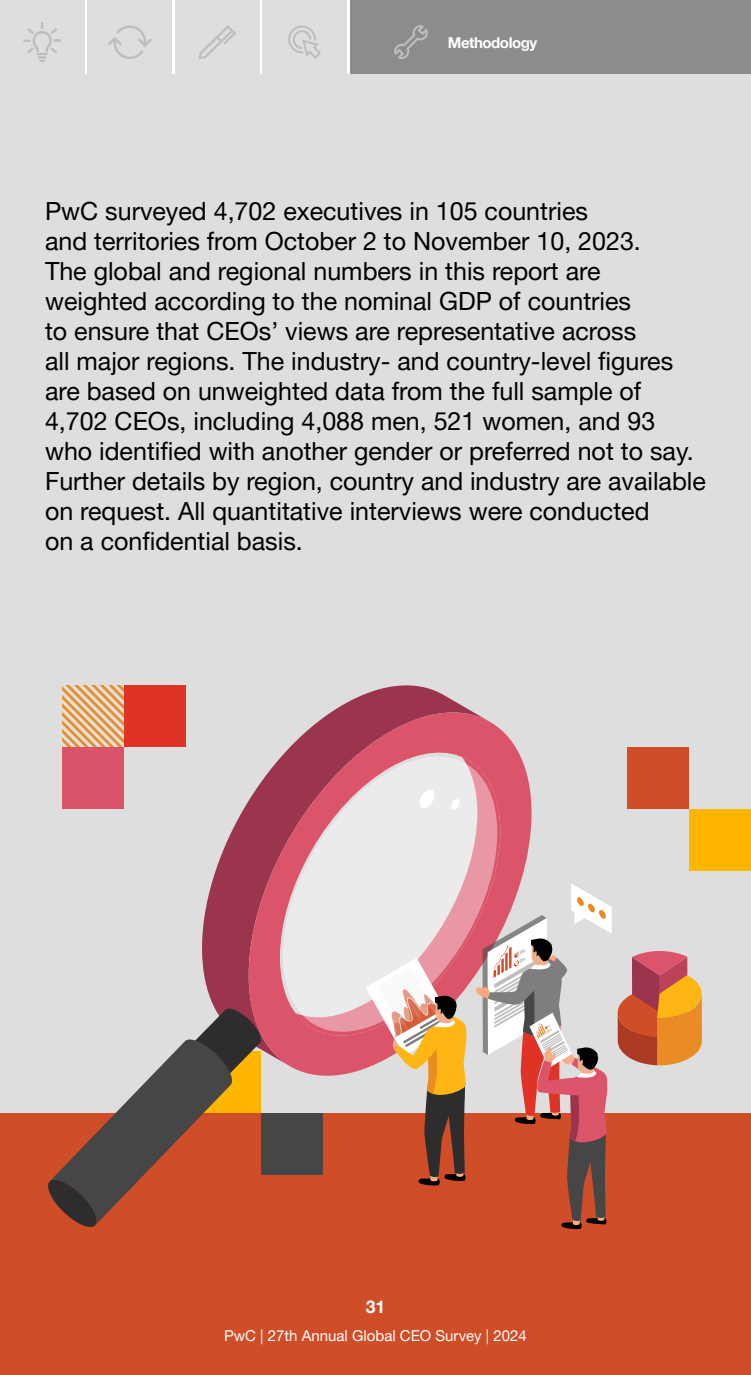
<style>
.page{position:relative;width:751px;height:1375px;background:#fff}
.page>*{position:absolute;margin:0;border:0;box-sizing:border-box;transform-origin:0 0}
.t1{font:25px/30px "Helvetica Neue LT Pro";color:#000101}
.t2{font:700 17.5px "Helvetica Neue LT Pro";color:#fff}
.t3{font:15px "Helvetica Neue LT Pro";color:#fff}
.t4{font:700 15px "Helvetica Neue LT Pro";letter-spacing:-.03em;color:#fff}
</style>
<div class="page">
<div style="left:350px;top:0;width:400px;height:84px;background:#8a8c8e"></div>
<div style="left:0;top:0;width:84px;height:84px;background:#dedede"></div>
<svg style="left:23px;top:22px;width:38px;height:40px"></svg>
<div style="left:88px;top:0;width:84px;height:84px;background:#dedede"></div>
<svg style="left:108px;top:25px;width:44px;height:34px"></svg>
<div style="left:175px;top:0;width:84px;height:84px;background:#dedede"></div>
<svg style="left:198px;top:25px;width:38px;height:34px"></svg>
<svg style="left:394px;top:25px;width:34px;height:34px"></svg>
<div style="left:262px;top:0;width:84px;height:84px;background:#dedede"></div>
<svg style="left:288px;top:25px;width:33px;height:34px"></svg>
<div style="left:0;top:75px;width:750px;height:1300px;background:#dedede"></div>
<div style="left:0;top:1113px;width:750px;height:262px;background:#cf4d27"></div>
<div style="left:260px;top:1113px;width:62px;height:62px;background:#464647"></div>
<div style="left:124px;top:685px;width:62px;height:62px;background:#df3326"></div>
<svg style="left:62px;top:685px;width:62px;height:124px"></svg>
<svg style="left:202px;top:685px;width:220px;height:324px"></svg>
<svg style="left:248px;top:687px;width:283px;height:389px"></svg>
<svg style="left:295px;top:757px;width:205px;height:287px"></svg>
<svg style="left:48px;top:1009px;width:213px;height:218px"></svg>
<svg style="left:283px;top:756px;width:214px;height:276px;fill:#ebebeb"></svg>
<svg style="left:419px;top:788px;width:15px;height:22px"></svg>
<svg style="left:450px;top:798px;width:9px;height:13px"></svg>
<svg style="left:365px;top:958px;width:101px;height:228px"></svg>
<svg style="left:475px;top:883px;width:227px;height:347px"></svg>
<div style="left:688px;top:809px;width:62px;height:62px;background:#ffb600"></div>
<div style="left:627px;top:747px;width:61px;height:62px;background:#cf4d27"></div>
<p class="t4" style="left:447px;top:33px;width:91px">Methodology</p>
<p class="t1" style="left:45px;top:195px;width:661px">PwC surveyed 4,702 executives in 105 countries<br>and territories from October 2 to November 10, 2023.<br>The global and regional numbers in this report are weighted according to the nominal GDP of countries<br>to ensure that CEOs’ views are representative across<br>all major regions. The industry- and country-level figures are based on unweighted data from the full sample of 4,702 CEOs, including 4,088 men, 521 women, and 93 who identified with another gender or preferred not to say.<br>Further details by region, country and industry are available on request. All quantitative interviews were conducted<br>on a confidential basis.</p>
<p class="t2" style="left:365px;top:1296px;width:21px">31</p>
<p class="t3" style="left:224px;top:1326px;width:304px">PwC | 27th Annual Global CEO Survey | 2024</p>
</div>
